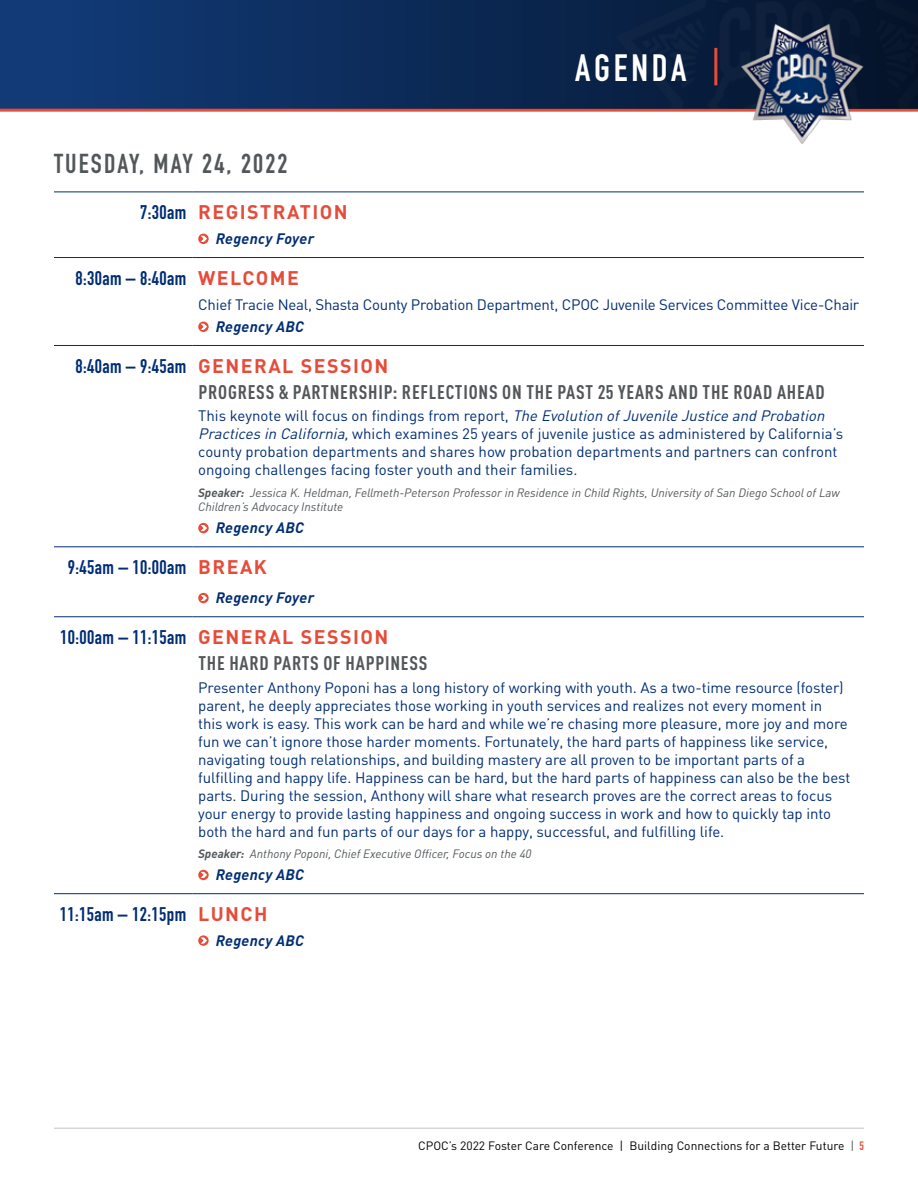
<style>
.page{position:relative;width:918px;height:1188px;background:#fff}
.page>*{position:absolute;margin:0;border:0;box-sizing:border-box;transform-origin:0 0}
.t1{font:700 37.5px "DIN Condensed";letter-spacing:.1em;color:#fff}
.t2{font:700 27px "DIN Condensed";letter-spacing:.08em;color:#52575a}
.t3{font:700 19.5px "DIN Condensed";letter-spacing:.02em;color:#002d74}
.t4{font:700 condensed 19.5px "DIN Pro";letter-spacing:.04em;color:#52575a}
.t5{font:700 19.5px "DIN";letter-spacing:.075em;color:#e54c39}
.t6{font:15px/18px "DIN";letter-spacing:-.005em;color:#002d74}
.t7{font:italic 700 15px "DIN Pro";letter-spacing:.02em;color:#002d74}
.t8{font:italic 12px/14.4px "DIN Pro";color:#52575a}
.t9{font:12px "DIN";color:#000}
.s1{color:#e54c39}
.s2{font-family:"DIN Condensed";color:#002d74}
.s3{font-family:"DIN";color:#e54c39}
.s4{font-style:italic}
.s5{font-weight:700}
.s6{color:#52575a}
.s7{font-family:"DIN Condensed";font-weight:700;color:#e54c39}
</style>
<div class="page">
<hr style="left:54px;top:1128px;width:810px;height:1px;background:#d6d7d6">
<hr style="left:0;top:109px;width:918px;height:3px;background:#e54c39">
<div style="left:0;top:0;width:918px;height:109px;background:linear-gradient(to right,#113c7b,#07152a)"></div>
<img style="left:740px;top:18px;width:124px;height:126px">
<hr style="left:54px;top:192px;width:138px;height:1px;background:#002d74">
<hr style="left:192px;top:192px;width:672px;height:1px;background:#002d74">
<hr style="left:54px;top:257px;width:138px;height:1px;background:#002d74">
<hr style="left:192px;top:257px;width:672px;height:1px;background:#002d74">
<hr style="left:54px;top:345px;width:138px;height:1px;background:#002d74">
<hr style="left:192px;top:345px;width:672px;height:1px;background:#002d74">
<hr style="left:54px;top:547px;width:138px;height:1px;background:#002d74">
<hr style="left:192px;top:547px;width:672px;height:1px;background:#002d74">
<hr style="left:54px;top:617px;width:138px;height:1px;background:#002d74">
<hr style="left:192px;top:617px;width:672px;height:1px;background:#002d74">
<hr style="left:54px;top:893px;width:138px;height:1px;background:#002d74">
<hr style="left:192px;top:893px;width:672px;height:1px;background:#002d74">
<svg style="left:198px;top:234px;width:11px;height:10px"></svg>
<svg style="left:199px;top:235px;width:9px;height:8px"></svg>
<svg style="left:198px;top:322px;width:11px;height:10px"></svg>
<svg style="left:199px;top:323px;width:9px;height:8px"></svg>
<svg style="left:198px;top:523px;width:11px;height:10px"></svg>
<svg style="left:199px;top:524px;width:9px;height:8px"></svg>
<svg style="left:198px;top:593px;width:11px;height:10px"></svg>
<svg style="left:199px;top:594px;width:9px;height:8px"></svg>
<svg style="left:198px;top:870px;width:11px;height:10px"></svg>
<svg style="left:199px;top:871px;width:9px;height:8px"></svg>
<svg style="left:198px;top:935px;width:11px;height:11px"></svg>
<svg style="left:199px;top:937px;width:9px;height:8px"></svg>
<h1 class="t1" style="left:575px;top:42px;width:146px">AGENDA <span class="s1">|</span></h1>
<h2 class="t2" style="left:54px;top:145px;width:235px">TUESDAY, MAY 24, 2022</h2>
<h3 class="t5" style="left:140px;top:199px;width:209px"><span class="s2">7:30am</span> REGISTRATION</h3>
<p class="t7" style="left:216px;top:226px;width:100px">Regency Foyer</p>
<h3 class="t3" style="left:75px;top:265px;width:225px">8:30am – 8:40am <span class="s3">WELCOME</span></h3>
<p class="t6" style="left:198px;top:295px;width:663px">Chief Tracie Neal, Shasta County Probation Department, CPOC Juvenile Services Committee Vice-Chair</p>
<p class="t7" style="left:216px;top:314px;width:90px">Regency ABC</p>
<h3 class="t5" style="left:75px;top:353px;width:314px"><span class="s2">8:40am – 9:45am</span> GENERAL SESSION</h3>
<h3 class="t4" style="left:198px;top:377px;width:628px">PROGRESS &amp; PARTNERSHIP: REFLECTIONS ON THE PAST 25 YEARS AND THE ROAD AHEAD</h3>
<p class="t6" style="left:198px;top:407px;width:646px">T h i s key n o t e w i l l fo c u s o n f i n d i n g s f ro m re p o rt , <span class="s4">The Evolution ofJuvenile Justice and Probation Practices in California,</span>which examines 25 years of juvenile justice as administered by California’s county probation departments and shares how probation departments and partners can confront ongoing challenges facing foster youth and their families.</p>
<p class="t8" style="left:198px;top:484px;width:643px"><span class="s5">Speaker:</span> Jessica K. Heldman, Fellmeth-Peterson Professor in Residence in Child Rights, University of San Diego School of Law<br>Children’s Advocacy Institute</p>
<p class="t7" style="left:216px;top:516px;width:90px">Regency ABC</p>
<h3 class="t3" style="left:68px;top:554px;width:201px">9:45am – 10:00am <span class="s3">BREAK</span></h3>
<p class="t7" style="left:216px;top:586px;width:100px">Regency Foyer</p>
<h3 class="t3" style="left:60px;top:624px;width:330px">10:00am – 11:15am <span class="s3">GENERAL SESSION</span></h3>
<h3 class="t4" style="left:198px;top:649px;width:231px">THE HARD PARTS OF HAPPINESS</h3>
<p class="t6" style="left:198px;top:678px;width:654px">Presenter Anthony Poponi has a long history of working with youth. As a two-time resource (foster) parent, he deeply appreciates those working in youth services and realizes not every moment in<br>this work is easy. This work can be hard and while we’re chasing more pleasure, more joy and more fun we can’t ignore those harder moments. Fortunately, the hard parts of happiness like service, navigating tough relationships, and building mastery are all proven to be important parts of a fulfilling and happy life. Happiness can be hard, but the hard parts of happiness can also be the best parts. During the session, Anthony will share what research proves are the correct areas to focus your energy to provide lasting happiness and ongoing success in work and how to quickly tap into both the hard and fun parts of our days for a happy, successful, and fulfilling life.</p>
<p class="t8" style="left:198px;top:845px;width:335px"><span class="s5">Speaker:</span> Anthony Poponi, Chief Executive Officer, Focus on the 40</p>
<p class="t7" style="left:216px;top:862px;width:90px">Regency ABC</p>
<h3 class="t3" style="left:60px;top:901px;width:209px">11:15am – 12:15pm <span class="s3">LUNCH</span></h3>
<p class="t7" style="left:216px;top:928px;width:90px">Regency ABC</p>
<p class="t9" style="left:418px;top:1138px;width:447px">CPOC’s 2022 Foster Care Conference | Building Connections for a Better Future <span class="s6">|</span> <span class="s7">5</span></p>
</div>
